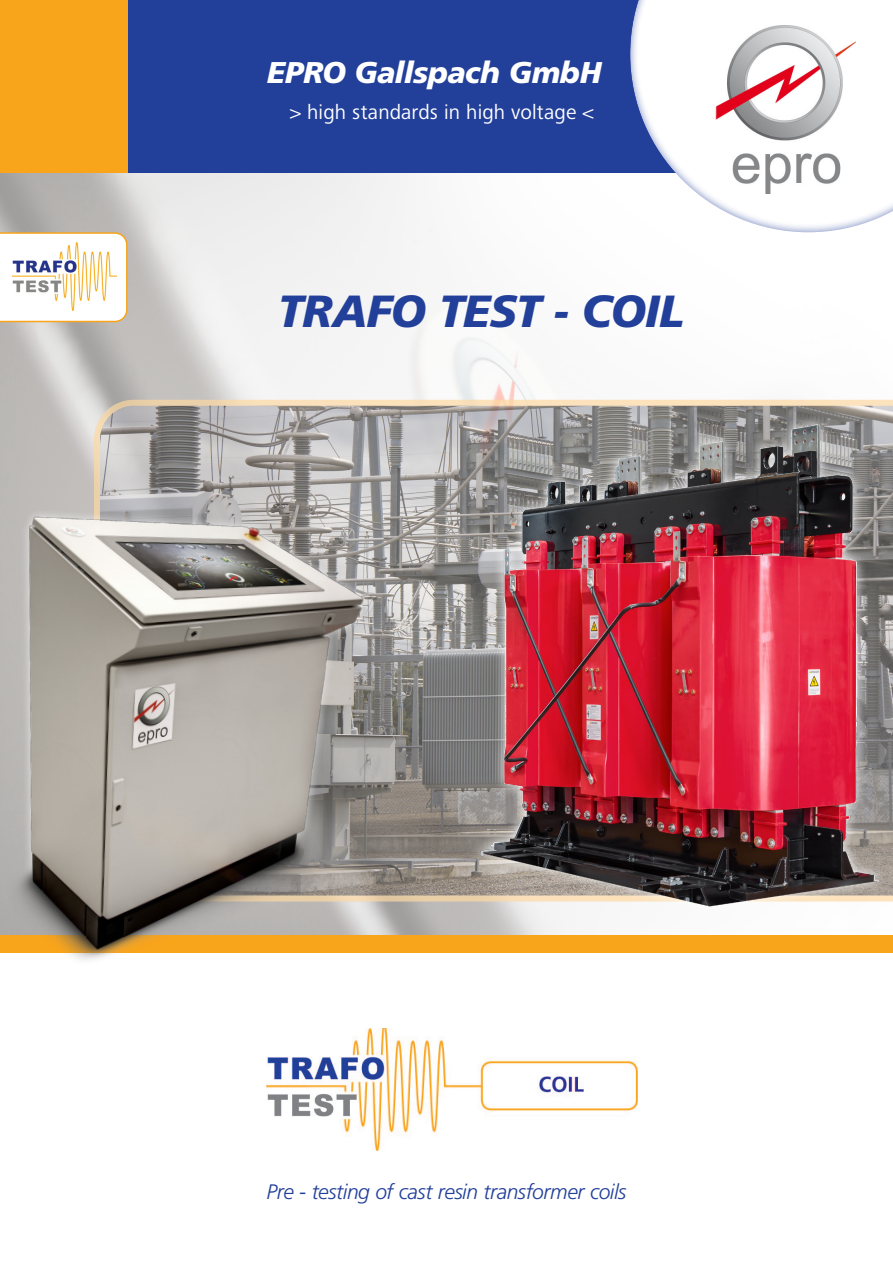
<style>
.page{position:relative;width:893px;height:1263px;background:#fff}
.page>*{position:absolute;margin:0;border:0;box-sizing:border-box;transform-origin:0 0}
.t1{font:italic 900 45px "Frutiger";letter-spacing:-.02em;color:#223f99}
.t2{font:italic 900 30px "Frutiger";letter-spacing:-.015em;color:#fff}
.t3{font:italic 300 21px "Frutiger";letter-spacing:-.02em;color:#223f99}
.Normaltext{font:21px "Frutiger Next Pro";letter-spacing:.005em;color:#fff}
</style>
<div class="page">
<div style="left:0;top:0;width:893px;height:173px;background:#223f99"></div>
<div style="left:0;top:0;width:128px;height:173px;background:#f9a51b"></div>
<div style="left:628px;top:0;width:265px;height:235px;background:#223f99;opacity:.75"></div>
<div style="left:0;top:935px;width:893px;height:17px;background:#f9a51b"></div>
<svg style="left:0;top:232px;width:128px;height:90px"></svg>
<svg style="left:94px;top:400px;width:799px;height:501px;background:#a8a39f"></svg>
<div style="left:453px;top:129px;width:185px;height:33px;background:#223f99"></div>
<img style="left:716px;top:26px;width:139px;height:167px">
<img style="left:0;top:496px;width:378px;height:464px">
<img style="left:13px;top:242px;width:104px;height:69px">
<img style="left:267px;top:1028px;width:371px;height:122px">
<img style="left:426px;top:424px;width:467px;height:502px">
<p class="t2" style="left:267px;top:55px;width:336px">EPRO Gallspach GmbH</p>
<p class="Normaltext" style="left:290px;top:100px;width:306px">&gt; high standards in high voltage &lt;</p>
<p class="t1" style="left:278px;top:285px;width:408px">TRAFO TEST - COIL</p>
<p class="t3" style="left:267px;top:1179px;width:361px">Pre - testing of cast resin transformer coils</p>
</div>
